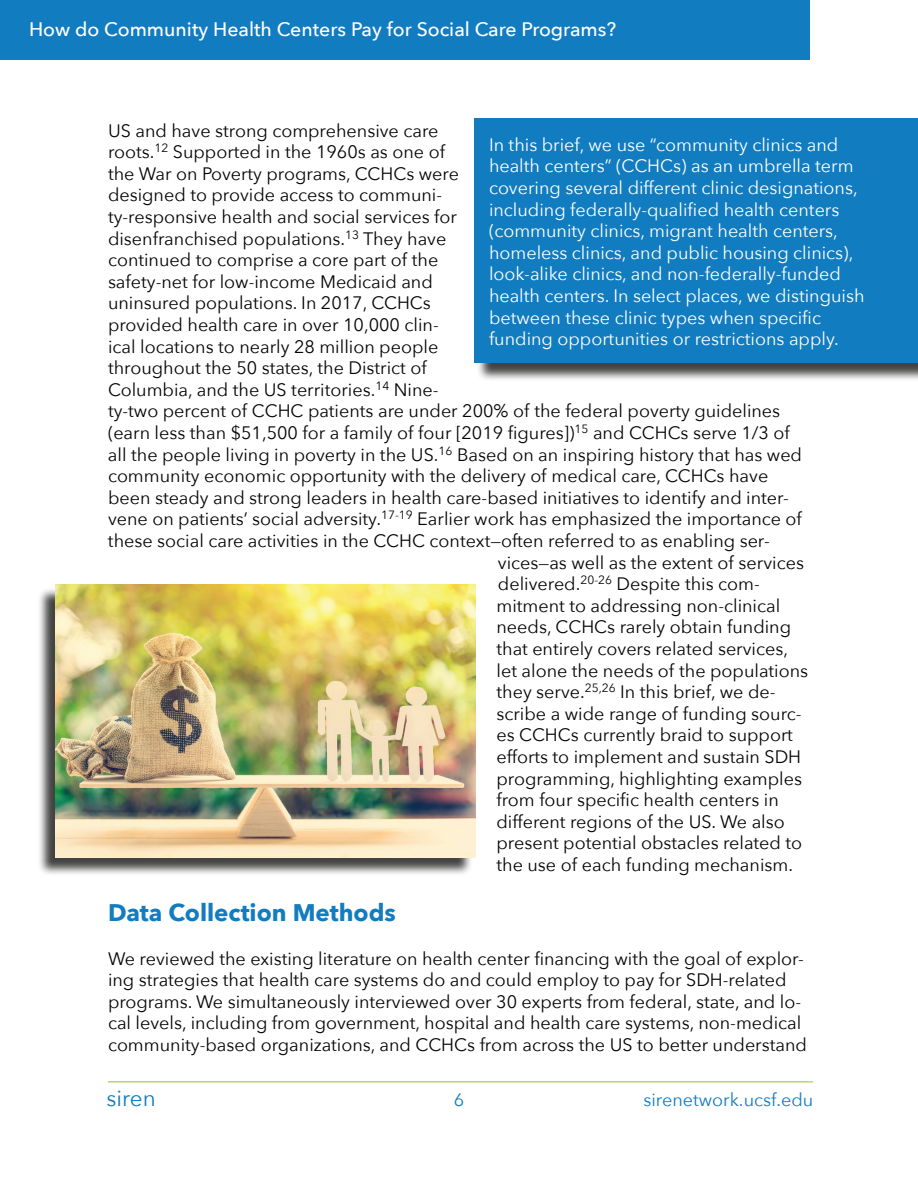
<style>
.page{position:relative;width:918px;height:1188px;background:#fff}
.page>*{position:absolute;margin:0;border:0;box-sizing:border-box;transform-origin:0 0}
.t1{font:700 24px "Avenir Next";color:#127cc0}
.t2{font:22.5px "Avenir Next";color:#127cc0}
.t3{font:500 19.5px "Avenir Next";color:#fff}
.t4{font:18px/21.6px "Avenir Next";color:#040503}
.t5{font:18px/21.6px "Avenir Next";color:#fff}
.t6{font:18px "Avenir Next";color:#127cc0}
</style>
<div class="page">
<hr style="left:108px;top:1082px;width:705px;height:1px;background:#8fbe3e">
<div style="left:0;top:0;width:810px;height:60px;background:#127cc0"></div>
<div style="left:476px;top:121px;width:442px;height:261px;background:#040503;opacity:.75"></div>
<div style="left:474px;top:118px;width:444px;height:245px;background:#127cc0"></div>
<div style="left:37px;top:587px;width:436px;height:289px;background:#040503;opacity:.75"></div>
<img style="left:56px;top:585px;width:420px;height:272px">
<p class="t3" style="left:29px;top:13px;width:589px">How do Community Health Centers Pay for Social Care Programs?</p>
<p class="t4" style="left:108px;top:119px;width:332px">US and have strong comprehensive care</p>
<p class="t4" style="left:108px;top:140px;width:339px">roots.<sup>12</sup> Supported in the 1960s as one of</p>
<p class="t4" style="left:108px;top:162px;width:353px">the War on Poverty programs, CCHCs were</p>
<p class="t4" style="left:108px;top:183px;width:336px">designed to provide access to communi-</p>
<p class="t4" style="left:108px;top:205px;width:350px">ty-responsive health and social services for</p>
<p class="t4" style="left:108px;top:227px;width:340px">disenfranchised populations.<sup>13</sup> They have</p>
<p class="t4" style="left:108px;top:248px;width:332px">continued to comprise a core part of the</p>
<p class="t4" style="left:108px;top:270px;width:326px">safety-net for low-income Medicaid and</p>
<p class="t4" style="left:108px;top:291px;width:324px">uninsured populations. In 2017, CCHCs</p>
<p class="t4" style="left:108px;top:313px;width:332px">provided health care in over 10,000 clin-</p>
<p class="t4" style="left:108px;top:335px;width:332px">ical locations to nearly 28 million people</p>
<p class="t4" style="left:108px;top:356px;width:320px">throughout the 50 states, the District of</p>
<p class="t4" style="left:108px;top:378px;width:332px">Columbia, and the US territories.<sup>14</sup> Nine-</p>
<p class="t4" style="left:108px;top:399px;width:674px">ty-two percent of CCHC patients are under 200% of the federal poverty guidelines</p>
<p class="t4" style="left:108px;top:421px;width:683px">(earn less than $51,500 for a family of four [2019 figures])<sup>15</sup> and CCHCs serve 1/3 of</p>
<p class="t4" style="left:108px;top:443px;width:696px">all the people living in poverty in the US.<sup>16</sup> Based on an inspiring history that has wed</p>
<p class="t4" style="left:108px;top:464px;width:662px">community economic opportunity with the delivery of medical care, CCHCs have</p>
<p class="t4" style="left:108px;top:486px;width:683px">been steady and strong leaders in health care-based initiatives to identify and inter-</p>
<p class="t4" style="left:108px;top:507px;width:695px">vene on patients’ social adversity.<sup>17-19</sup> Earlier work has emphasized the importance of</p>
<p class="t4" style="left:108px;top:529px;width:663px">these social care activities in the CCHC context—often referred to as enabling ser-</p>
<p class="t4" style="left:498px;top:551px;width:308px">vices—as well as the extent of services</p>
<p class="t4" style="left:498px;top:572px;width:263px">delivered.<sup>20-26</sup> Despite this com-</p>
<p class="t4" style="left:497px;top:594px;width:285px">mitment to addressing non-clinical</p>
<p class="t4" style="left:497px;top:615px;width:296px">needs, CCHCs rarely obtain funding</p>
<p class="t4" style="left:497px;top:637px;width:293px">that entirely covers related services,</p>
<p class="t4" style="left:497px;top:659px;width:313px">let alone the needs of the populations</p>
<p class="t4" style="left:497px;top:680px;width:281px">they serve.<sup>25,26</sup> In this brief, we de-</p>
<p class="t4" style="left:496px;top:702px;width:307px">scribe a wide range of funding sourc-</p>
<p class="t4" style="left:496px;top:723px;width:298px">es CCHCs currently braid to support</p>
<p class="t4" style="left:496px;top:745px;width:306px">efforts to implement and sustain SDH</p>
<p class="t4" style="left:496px;top:767px;width:307px">programming, highlighting examples</p>
<p class="t4" style="left:496px;top:788px;width:284px">from four specific health centers in</p>
<p class="t4" style="left:496px;top:810px;width:290px">different regions of the US. We also</p>
<p class="t4" style="left:496px;top:831px;width:307px">present potential obstacles related to</p>
<p class="t4" style="left:496px;top:853px;width:298px">the use of each funding mechanism.</p>
<h1 class="t1" style="left:108px;top:892px;width:289px">Data Collection Methods</h1>
<p class="t4" style="left:108px;top:947px;width:701px">We reviewed the existing literature on health center financing with the goal of explor&shy;ing strategies that health care systems do and could employ to pay for SDH-related programs. We simultaneously interviewed over 30 experts from federal, state, and lo&shy;cal levels, including from government, hospital and health care systems, non-medical community-based organizations, and CCHCs from across the US to better understand</p>
<p class="t5" style="left:489px;top:133px;width:377px">In this brief, we use “community clinics and health centers” (CCHCs) as an umbrella term covering several different clinic designations, including federally-qualified health centers (community clinics, migrant health centers, homeless clinics, and public housing clinics), look-alike clinics, and non-federally-funded health centers. In select places, we distinguish between these clinic types when specific funding opportunities or restrictions apply.</p>
<p class="t2" style="left:106px;top:1079px;width:51px">siren</p>
<p class="t6" style="left:454px;top:1085px;width:12px">6</p>
<p class="t6" style="left:644px;top:1084px;width:171px">sirenetwork.ucsf.edu</p>
</div>
